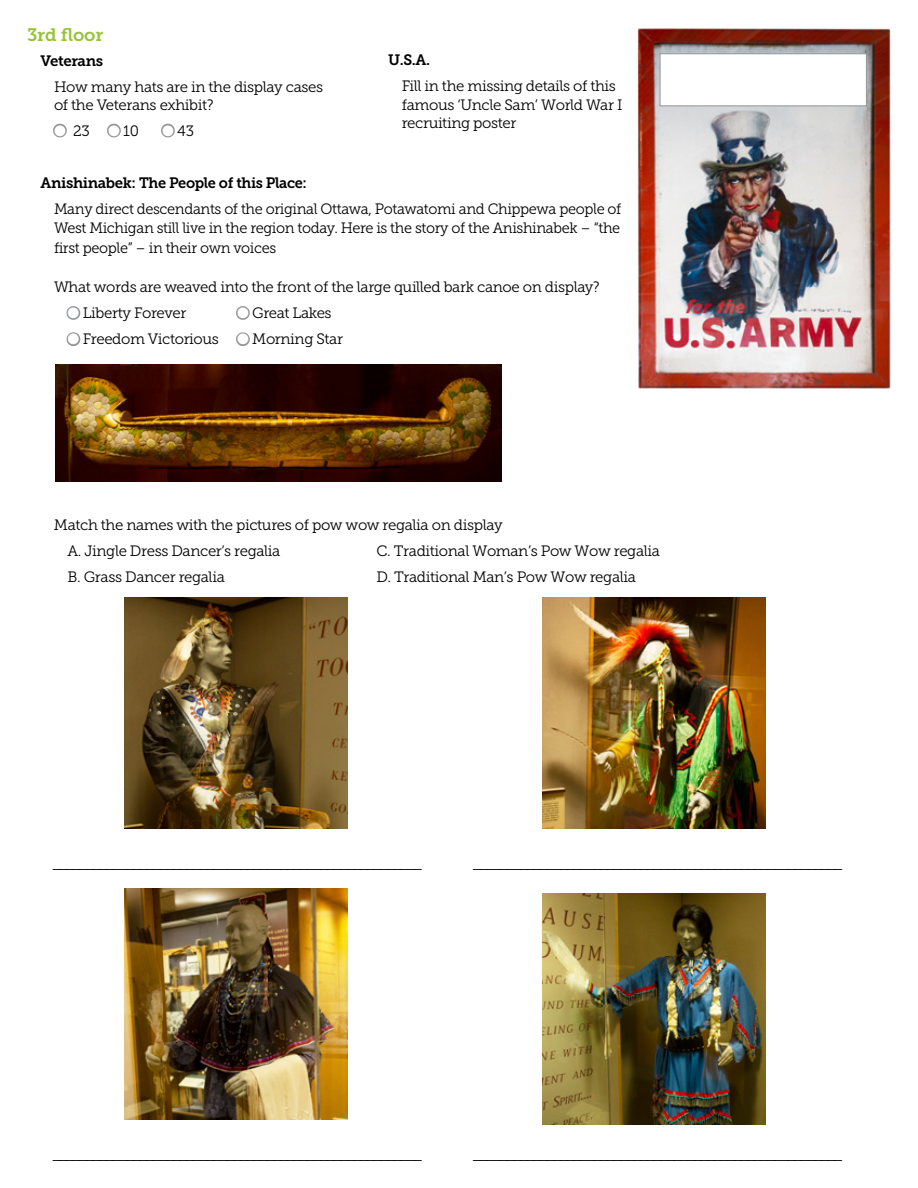
<style>
.page{position:relative;width:918px;height:1188px;background:#fff}
.page>*{position:absolute;margin:0;border:0;box-sizing:border-box;transform-origin:0 0}
.t1{font:18px "Museo Slab 700";letter-spacing:-.01em;color:#98c23c}
.t2{font:15px/18.8px "Museo Slab 300";letter-spacing:-.025em;color:#000}
.t3{font:italic 15px "Museo Slab 300";color:#000}
.t4{font:15px "Museo Slab 700";letter-spacing:-.025em;color:#000}
.s1{color:#939598}
</style>
<div class="page">
<img style="left:637px;top:28px;width:254px;height:361px">
<div style="left:660px;top:54px;width:207px;height:52px;background:#fff;border:1px solid #939598"></div>
<img style="left:55px;top:364px;width:447px;height:118px">
<img style="left:124px;top:598px;width:223px;height:231px">
<img style="left:543px;top:598px;width:223px;height:231px">
<img style="left:125px;top:888px;width:223px;height:231px">
<img style="left:543px;top:893px;width:223px;height:231px">
<p class="t1" style="left:27px;top:24px;width:78px">3rd floor</p>
<p class="t4" style="left:40px;top:52px;width:64px">Veterans</p>
<p class="t2" style="left:54px;top:77px;width:271px">How many hats are in the display cases of the Veterans exhibit?</p>
<p class="t2" style="left:54px;top:121px;width:86px"><span class="s1">●</span> 23 <span class="s1">●</span> 10</p>
<p class="t2" style="left:162px;top:121px;width:34px"><span class="s1">●</span> 43</p>
<p class="t4" style="left:388px;top:52px;width:43px">U.S.A.</p>
<p class="t2" style="left:402px;top:76px;width:222px">Fill in the missing details of this famous ‘Uncle Sam’ World War I recruiting poster</p>
<p class="t4" style="left:40px;top:174px;width:268px">Anishinabek: The People of this Place:</p>
<p class="t2" style="left:54px;top:199px;width:569px;line-height:19.5px;text-align:justify">Many direct descendants of the original Ottawa, Potawatomi and Chippewa people of West Michigan still live in the region today. Here is the story of the Anishinabek – “the first people” – in their own voices</p>
<p class="t2" style="left:54px;top:277px;width:547px">What words are weaved into the front of the large quilled bark canoe on display?</p>
<p class="t2" style="left:68px;top:304px;width:120px"><span class="s1">●</span> Liberty Forever</p>
<p class="t2" style="left:237px;top:304px;width:96px"><span class="s1">●</span> Great Lakes</p>
<p class="t2" style="left:68px;top:330px;width:277px"><span class="s1">●</span> Freedom Victorious <span class="s1">●</span> Morning Star</p>
<p class="t2" style="left:67px;top:511px;width:437px;line-height:26.2px;text-indent:-14px">Match the names with the pictures of pow wow regalia on display<br>A. Jingle Dress Dancer’s regalia</p>
<p class="t2" style="left:376px;top:541px;width:285px">C. Traditional Woman’s Pow Wow regalia</p>
<p class="t2" style="left:67px;top:568px;width:159px">B. Grass Dancer regalia</p>
<p class="t2" style="left:376px;top:568px;width:261px">D. Traditional Man’s Pow Wow regalia</p>
<p class="t3" style="left:53px;top:856px;width:371px">_______________________________________________________</p>
<p class="t3" style="left:474px;top:856px;width:371px">_______________________________________________________</p>
<p class="t3" style="left:53px;top:1146px;width:371px">_______________________________________________________</p>
<p class="t3" style="left:474px;top:1146px;width:371px">_______________________________________________________</p>
</div>
